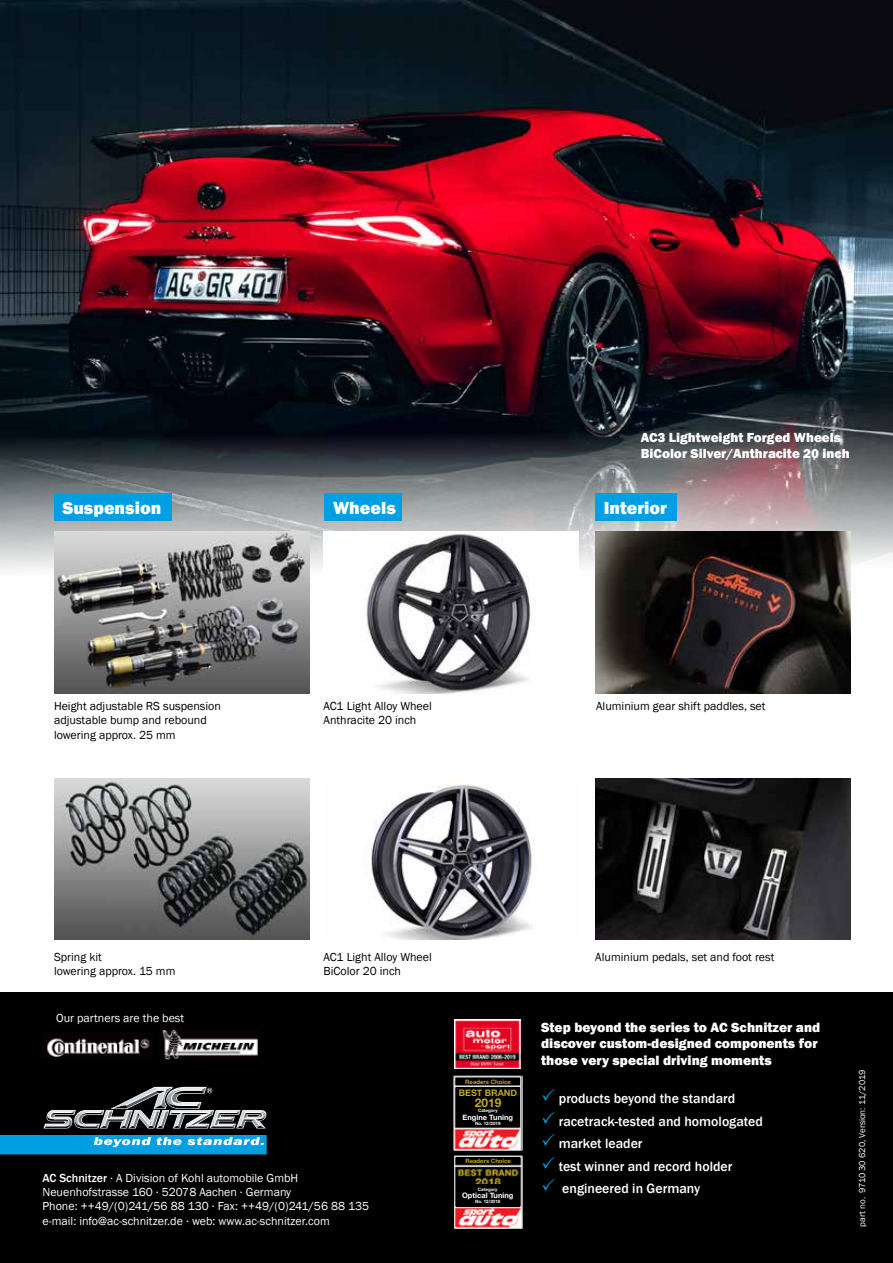
<style>
.page{position:relative;width:893px;height:1263px;background:#fff}
.page>*{position:absolute;margin:0;border:0;box-sizing:border-box;transform-origin:0 0}
.t1{font:800 18px "Franklin Gothic";color:#fff}
.t2{font:500 13.8px/22.5px "Franklin Gothic";color:#fff}
.t3{font:800 13.8px/16.6px "Franklin Gothic";color:#fff}
.t4{font:800 13.5px/16.2px "Franklin Gothic";color:#fff}
.t5{font:12px/14.4px "Franklin Gothic";color:#000}
.t6{font:12px/14.4px "Franklin Gothic";color:#fff}
.t7{font:700 12px "Helvetica Neue";color:#bfa625}
.t8{font:9px "Franklin Gothic";color:#fff}
.t9{font:700 9px "Helvetica Neue";color:#bfa625}
.t10{font:700 7.5px "Helvetica Neue";color:#fff}
.t11{font:700 6px "Helvetica Neue";color:#bfa625}
.t12{font:700 4.5px "Helvetica Neue";color:#fff}
.s1{font-weight:500}
</style>
<div class="page">
<div style="left:0;top:993px;width:893px;height:270px;background:#000"></div>
<img style="left:46px;top:1038px;width:104px;height:19px">
<img style="left:162px;top:1029px;width:96px;height:31px">
<img style="left:454px;top:1019px;width:67px;height:50px">
<img style="left:453px;top:1075px;width:69px;height:75px">
<img style="left:454px;top:1155px;width:68px;height:73px">
<svg style="left:0;top:1135px;width:267px;height:19px;background:#1faae6"></svg>
<svg style="left:43px;top:1087px;width:224px;height:42px"></svg>
<div style="left:456px;top:1157px;width:64px;height:7px;background:#000"></div>
<div style="left:456px;top:1078px;width:64px;height:7px;background:#000"></div>
<div style="left:456px;top:1108px;width:64px;height:18px;background:#000"></div>
<div style="left:456px;top:1185px;width:64px;height:22px;background:#000"></div>
<img style="left:0;top:0;width:893px;height:694px">
<img style="left:371px;top:784px;width:161px;height:156px">
<img style="left:54px;top:531px;width:255px;height:162px">
<img style="left:595px;top:778px;width:255px;height:162px">
<div style="left:54px;top:493px;width:117px;height:28px;background:#009fe3"></div>
<div style="left:325px;top:493px;width:77px;height:28px;background:#009fe3"></div>
<img style="left:595px;top:531px;width:255px;height:162px">
<img style="left:54px;top:778px;width:255px;height:162px">
<img style="left:323px;top:531px;width:255px;height:162px">
<div style="left:595px;top:493px;width:82px;height:28px;background:#009fe3"></div>
<div style="left:456px;top:1088px;width:64px;height:20px;background:#000"></div>
<p class="t4" style="left:641px;top:429px;width:210px">AC3 Lightweight Forged Wheels<br>BiColor Silver/Anthracite 20 inch</p>
<h1 class="t1" style="left:63px;top:496px;width:100px">Suspension</h1>
<h1 class="t1" style="left:333px;top:496px;width:64px">Wheels</h1>
<h1 class="t1" style="left:604px;top:496px;width:65px">Interior</h1>
<p class="t5" style="left:54px;top:699px;width:168px">Height adjustable RS suspension adjustable bump and rebound lowering approx. 25 mm</p>
<p class="t5" style="left:324px;top:699px;width:110px">AC1 Light Alloy Wheel<br>Anthracite 20 inch</p>
<p class="t5" style="left:596px;top:699px;width:171px">Aluminium gear shift paddles, set</p>
<p class="t5" style="left:54px;top:950px;width:123px">Spring kit<br>lowering approx. 15 mm</p>
<p class="t6" style="left:56px;top:1011px;width:130px">Our partners are the best</p>
<p class="t5" style="left:324px;top:950px;width:110px">AC1 Light Alloy Wheel<br>BiColor 20 inch</p>
<p class="t6" style="left:43px;top:1170px;width:328px"><span class="s1">AC Schnitzer</span> . A Division of Kohl automobile GmbH Neuenhofstrasse 160 . 52078 Aachen . Germany<br>Phone: ++49/(0)241/56 88 130 . Fax: ++49/(0)241/56 88 135 e-mail: info@ac-schnitzer.de . web: www.ac-schnitzer.com</p>
<p class="t11" style="left:465px;top:1077px;width:47px">Readers Choice</p>
<p class="t12" style="left:478px;top:1107px;width:21px">Category</p>
<p class="t10" style="left:463px;top:1111px;width:52px">Engine Tuning</p>
<p class="t12" style="left:475px;top:1120px;width:27px">No. 12/2019</p>
<p class="t9" style="left:459px;top:1086px;width:60px">BEST BRAND</p>
<p class="t7" style="left:475px;top:1093px;width:28px">2019</p>
<p class="t11" style="left:465px;top:1156px;width:47px">Readers Choice</p>
<p class="t12" style="left:478px;top:1185px;width:21px">Category</p>
<p class="t10" style="left:462px;top:1189px;width:53px">Optical Tuning</p>
<p class="t12" style="left:475px;top:1198px;width:27px">No. 12/2018</p>
<p class="t5" style="left:595px;top:950px;width:181px">Aluminium pedals, set and foot rest</p>
<p class="t3" style="left:541px;top:1019px;width:281px">Step beyond the series to AC Schnitzer and discover custom-designed components for those very special driving moments</p>
<p class="t2" style="left:559px;top:1088px;width:206px">products beyond the standard racetrack-tested and homologated market leader<br>test winner and record holder engineered in Germany</p>
<p class="t8" style="left:857px;top:1227px;width:158px;rotate:-90deg">part no. 9710 30 620, Version: 11/2019</p>
</div>
